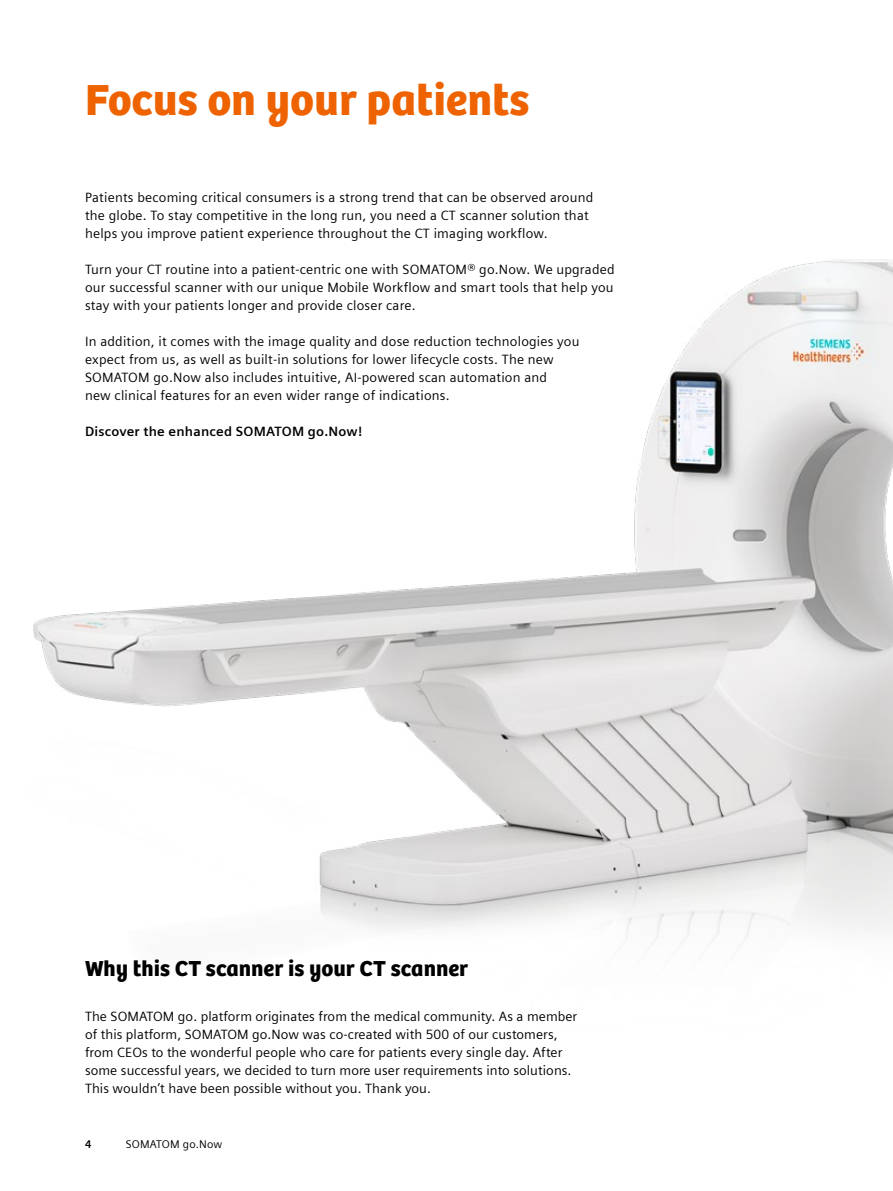
<style>
.page{position:relative;width:893px;height:1191px;background:#fff}
.page>*{position:absolute;margin:0;border:0;box-sizing:border-box;transform-origin:0 0}
.t1{font:45px "SH Bree Headline Regular";color:#ee6300}
.t2{font:22.5px "SH Bree Headline Regular";color:#000}
.t3{font:13.5px/18px "Siemens Sans";letter-spacing:.015em;color:#000}
.t4{font:700 13.5px "Siemens Sans";letter-spacing:.015em;color:#000}
.t5{font:11.25px "Siemens Sans";letter-spacing:.015em;color:#000}
.t6{font:700 11.25px "Siemens Sans";color:#000}
</style>
<div class="page">
<img style="left:33px;top:259px;width:860px;height:685px">
<h1 class="t1" style="left:85px;top:65px;width:446px">Focus on your patients</h1>
<p class="t3" style="left:85px;top:187px;width:510px">Patients becoming critical consumers is a strong trend that can be observed around the globe. To stay competitive in the long run, you need a CT scanner solution that helps you improve patient experience throughout the CT imaging workflow.</p>
<p class="t3" style="left:85px;top:259px;width:531px;text-align:justify">Turn your CT routine into a patient-centric one with SOMATOM® go.Now. We upgraded our successful scanner with our unique Mobile Workflow and smart tools that help you stay with your patients longer and provide closer care.</p>
<p class="t3" style="left:85px;top:331px;width:496px">In addition, it comes with the image quality and dose reduction technologies you expect from us, as well as built-in solutions for lower lifecycle costs. The new SOMATOM go.Now also includes intuitive, AI-powered scan automation and<br>new clinical features for an even wider range of indications.</p>
<p class="t4" style="left:85px;top:421px;width:279px">Discover the enhanced SOMATOM go.Now!</p>
<h2 class="t2" style="left:85px;top:951px;width:385px">Why this CT scanner is your CT scanner</h2>
<p class="t3" style="left:85px;top:1006px;width:494px">The SOMATOM go. platform originates from the medical community. As a member of this platform, SOMATOM go.Now was co-created with 500 of our customers, from CEOs to the wonderful people who care for patients every single day. After some successful years, we decided to turn more user requirements into solutions.<br>This wouldn’t have been possible without you. Thank you.</p>
<p class="t6" style="left:85px;top:1135px;width:8px">4</p>
<p class="t5" style="left:126px;top:1135px;width:98px">SOMATOM go.Now</p>
</div>
